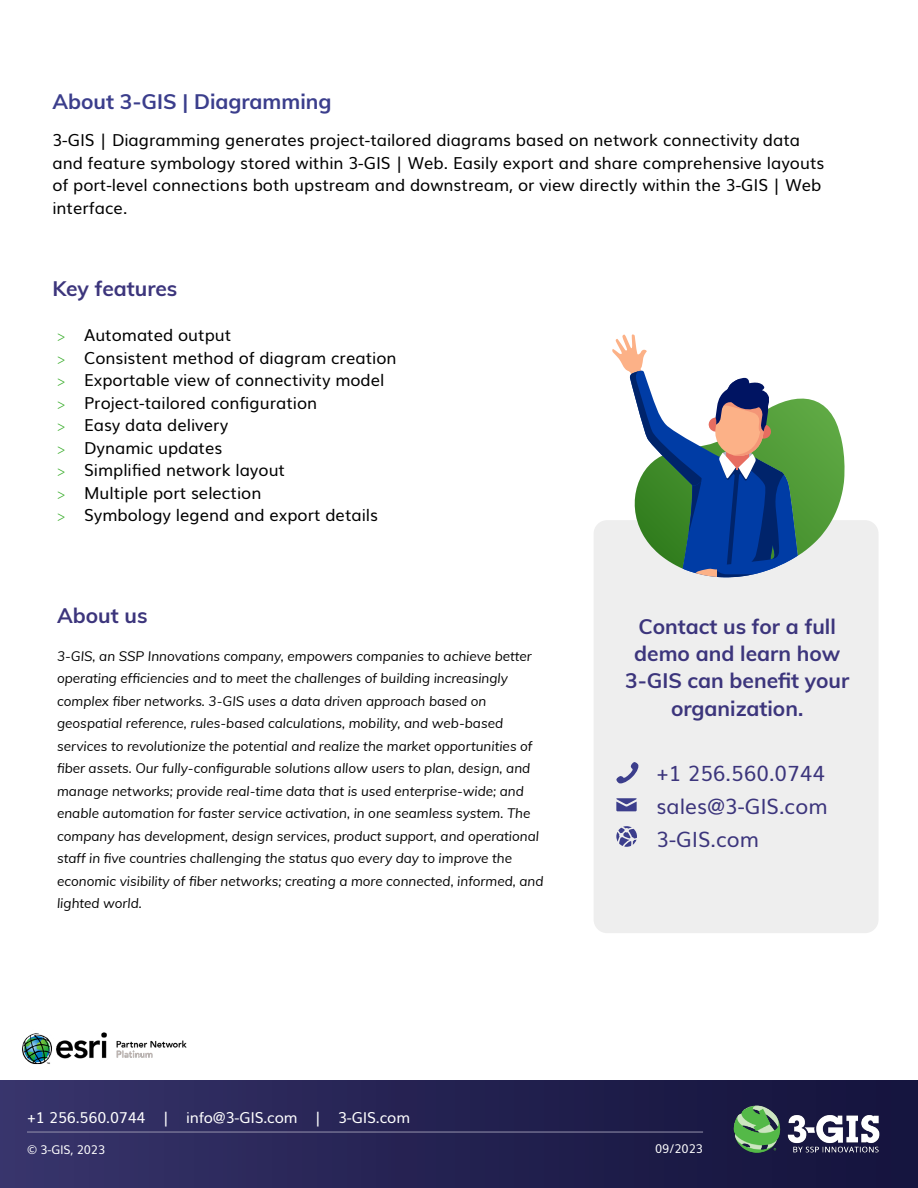
<style>
.page{position:relative;width:918px;height:1188px;background:#fff}
.page>*{position:absolute;margin:0;border:0;box-sizing:border-box;transform-origin:0 0}
.t1{font:700 21px/27px "Muli";color:#3c357c;text-align:center}
.t2{font:21px/33px "Muli";color:#3c357c}
.t3{font:700 21px "Muli";color:#3b3e8c}
.t4{font:16.5px/22.5px "Muli";color:#000}
.t5{font:15px "Muli";letter-spacing:-.01em;color:#fff}
.t6{font:italic 13.5px/22.5px "Muli";color:#000}
.t7{font:12px "Muli";letter-spacing:-.01em;color:#fff}
.s1{font-family:"Minion Pro";font-size:15px;color:#3aad2c}
</style>
<div class="page">
<div style="left:0;top:1080px;width:918px;height:108px;background:linear-gradient(to right,#373369,#12123a)"></div>
<img style="left:721px;top:1102px;width:170px;height:54px">
<hr style="left:27px;top:1132px;width:676px;height:1px;background:#9693ad">
<div style="left:594px;top:520px;width:285px;height:413px;background:#eee;border-radius:14px"></div>
<svg style="left:616px;top:798px;width:21px;height:13px"></svg>
<svg style="left:616px;top:762px;width:23px;height:22px"></svg>
<svg style="left:616px;top:826px;width:21px;height:21px"></svg>
<svg style="left:612px;top:334px;width:233px;height:243px"></svg>
<img style="left:22px;top:1032px;width:165px;height:33px">
<h1 class="t3" style="left:52px;top:86px;width:281px">About 3-GIS | Diagramming</h1>
<p class="t4" style="left:52px;top:128px;width:773px">3-GIS | Diagramming generates project-tailored diagrams based on network connectivity data and feature symbology stored within 3-GIS | Web. Easily export and share comprehensive layouts of port-level connections both upstream and downstream, or view directly within the 3-GIS | Web interface.</p>
<h1 class="t1" style="left:52px;top:274px;width:126px">Key features</h1>
<p class="t4" style="left:57px;top:323px;width:341px"><span class="s1">&gt;</span> Automated output<br><span class="s1">&gt;</span> Consistent method of diagram creation <span class="s1">&gt;</span> Exportable view of connectivity model <span class="s1">&gt;</span> Project-tailored configuration<br><span class="s1">&gt;</span> Easy data delivery<br><span class="s1">&gt;</span> Dynamic updates<br><span class="s1">&gt;</span> Simplified network layout<br><span class="s1">&gt;</span> Multiple port selection<br><span class="s1">&gt;</span> Symbology legend and export details</p>
<h1 class="t1" style="left:57px;top:601px;width:92px">About us</h1>
<p class="t6" style="left:57px;top:644px;width:488px">3-GIS, an SSP Innovations company, empowers companies to achieve better operating efficiencies and to meet the challenges of building increasingly complex fiber networks. 3-GIS uses a data driven approach based on geospatial reference, rules-based calculations, mobility, and web-based services to revolutionize the potential and realize the market opportunities of fiber assets. Our fully-configurable solutions allow users to plan, design, and manage networks; provide real-time data that is used enterprise-wide; and enable automation for faster service activation, in one seamless system. The company has development, design services, product support, and operational staff in five countries challenging the status quo every day to improve the economic visibility of fiber networks; creating a more connected, informed, and lighted world.</p>
<h1 class="t1" style="left:625px;top:612px;width:226px">Contact us for a full demo and learn how<br>3-GIS can benefit your organization.</h1>
<h1 class="t2" style="left:657px;top:755px;width:173px">+1 256.560.0744 sales@3-GIS.com<br>3-GIS.com</h1>
<p class="t5" style="left:27px;top:1105px;width:385px">+1 256.560.0744 | info@3-GIS.com | 3-GIS.com</p>
<p class="t7" style="left:27px;top:1140px;width:80px">© 3-GIS, 2023</p>
<p class="t7" style="left:655px;top:1139px;width:49px">09/2023</p>
</div>
